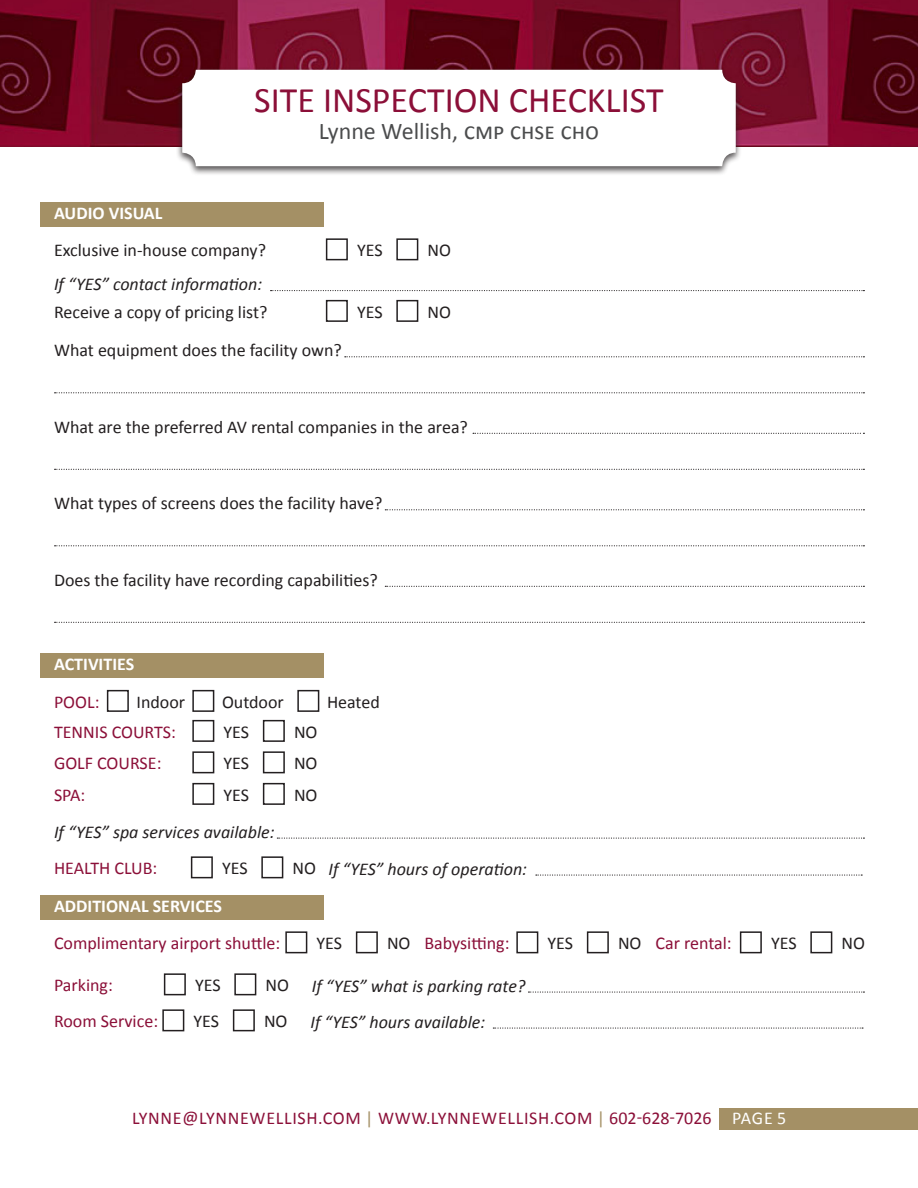
<style>
.page{position:relative;width:918px;height:1188px;background:#fff}
.page>*{position:absolute;margin:0;border:0;box-sizing:border-box;transform-origin:0 0}
.t1{font:36px "Calibri";color:#8b0f38}
.t2{font:24px "Calibri";color:#4b4c4d}
.Body{font:18px "Calibri";color:#231f20}
.t3{font:italic 18px "Calibri";color:#231f20}
.Body-2{font:18px "Calibri";color:#8b0f38}
.Body-3{font:18px "Calibri";letter-spacing:.04em;color:#8b0f38}
.Form_Header{font:700 18px "Calibri";color:#fff}
.s1{color:#a49065}
.s2{color:#fff}
</style>
<div class="page">
<div style="left:719px;top:1108px;width:199px;height:21px;background:#a49065"></div>
<img style="left:0;top:0;width:918px;height:147px">
<div style="left:176px;top:67px;width:566px;height:108px;background:#231f20;opacity:.75"></div>
<div style="left:182px;top:70px;width:554px;height:96px;background:#fff;border-radius:14px"></div>
<div style="left:40px;top:202px;width:284px;height:24px;background:#a49065"></div>
<div style="left:40px;top:653px;width:284px;height:25px;background:#a49065"></div>
<div style="left:40px;top:895px;width:284px;height:24px;background:#a49065"></div>
<div style="left:396px;top:238px;width:22px;height:22px;border:2px solid #231f20"></div>
<div style="left:326px;top:238px;width:22px;height:22px;border:2px solid #231f20"></div>
<div style="left:263px;top:720px;width:22px;height:22px;border:2px solid #231f20"></div>
<div style="left:192px;top:720px;width:22px;height:22px;border:2px solid #231f20"></div>
<div style="left:356px;top:931px;width:22px;height:22px;border:2px solid #231f20"></div>
<div style="left:285px;top:931px;width:22px;height:22px;border:2px solid #231f20"></div>
<div style="left:234px;top:973px;width:22px;height:22px;border:2px solid #231f20"></div>
<div style="left:233px;top:1009px;width:22px;height:22px;border:2px solid #231f20"></div>
<div style="left:164px;top:973px;width:22px;height:22px;border:2px solid #231f20"></div>
<div style="left:162px;top:1009px;width:22px;height:22px;border:2px solid #231f20"></div>
<div style="left:261px;top:856px;width:22px;height:22px;border:2px solid #231f20"></div>
<div style="left:191px;top:856px;width:22px;height:22px;border:2px solid #231f20"></div>
<div style="left:263px;top:751px;width:22px;height:22px;border:2px solid #231f20"></div>
<div style="left:192px;top:751px;width:22px;height:22px;border:2px solid #231f20"></div>
<div style="left:587px;top:931px;width:22px;height:22px;border:2px solid #231f20"></div>
<div style="left:516px;top:931px;width:22px;height:22px;border:2px solid #231f20"></div>
<div style="left:263px;top:783px;width:22px;height:22px;border:2px solid #231f20"></div>
<div style="left:192px;top:783px;width:22px;height:22px;border:2px solid #231f20"></div>
<div style="left:810px;top:931px;width:22px;height:22px;border:2px solid #231f20"></div>
<div style="left:740px;top:931px;width:22px;height:22px;border:2px solid #231f20"></div>
<div style="left:297px;top:690px;width:22px;height:22px;border:2px solid #231f20"></div>
<div style="left:107px;top:690px;width:22px;height:22px;border:2px solid #231f20"></div>
<div style="left:192px;top:690px;width:22px;height:22px;border:2px solid #231f20"></div>
<div style="left:396px;top:300px;width:22px;height:22px;border:2px solid #231f20"></div>
<div style="left:326px;top:300px;width:22px;height:22px;border:2px solid #231f20"></div>
<svg style="left:271px;top:290px;width:593px;height:1px"></svg>
<svg style="left:277px;top:838px;width:587px;height:1px"></svg>
<svg style="left:345px;top:356px;width:519px;height:1px"></svg>
<svg style="left:55px;top:392px;width:809px;height:1px"></svg>
<svg style="left:473px;top:433px;width:391px;height:1px"></svg>
<svg style="left:55px;top:469px;width:809px;height:1px"></svg>
<svg style="left:385px;top:509px;width:479px;height:1px"></svg>
<svg style="left:55px;top:545px;width:809px;height:1px"></svg>
<svg style="left:385px;top:586px;width:479px;height:1px"></svg>
<svg style="left:55px;top:622px;width:809px;height:1px"></svg>
<svg style="left:536px;top:874px;width:326px;height:2px"></svg>
<svg style="left:528px;top:992px;width:336px;height:1px"></svg>
<svg style="left:493px;top:1028px;width:370px;height:1px"></svg>
<p class="Form_Header" style="left:54px;top:201px;width:110px">AUDIO VISUAL</p>
<h1 class="t1" style="left:254px;top:77px;width:411px">SITE INSPECTION CHECKLIST</h1>
<h2 class="t2" style="left:319px;top:116px;width:282px">Lynne Wellish, cmp chse cho</h2>
<p class="Body" style="left:54px;top:239px;width:214px">Exclusive in-house company?</p>
<p class="Body" style="left:357px;top:239px;width:27px">YES</p>
<p class="Body" style="left:428px;top:239px;width:25px">NO</p>
<p class="t3" style="left:54px;top:272px;width:210px">If “YES” contact information:</p>
<p class="Body" style="left:54px;top:300px;width:215px">Receive a copy of pricing list?</p>
<p class="Body" style="left:357px;top:300px;width:27px">YES</p>
<p class="Body" style="left:428px;top:300px;width:25px">NO</p>
<p class="Body" style="left:54px;top:339px;width:289px">What equipment does the facility own?</p>
<p class="Body" style="left:54px;top:415px;width:415px">What are the preferred AV rental companies in the area?</p>
<p class="Body" style="left:54px;top:492px;width:330px">What types of screens does the facility have?</p>
<p class="Body" style="left:54px;top:568px;width:325px">Does the facility have recording capabilities?</p>
<p class="Form_Header" style="left:54px;top:653px;width:82px">ACTIVITIES</p>
<p class="Body-2" style="left:54px;top:690px;width:47px">POOL:</p>
<p class="Body" style="left:136px;top:690px;width:50px">Indoor</p>
<p class="Body" style="left:222px;top:690px;width:63px">Outdoor</p>
<p class="Body" style="left:327px;top:690px;width:54px">Heated</p>
<p class="Body-2" style="left:54px;top:720px;width:123px">TENNIS COURTS:</p>
<p class="Body" style="left:224px;top:720px;width:27px">YES</p>
<p class="Body" style="left:294px;top:720px;width:25px">NO</p>
<p class="Body-2" style="left:54px;top:752px;width:109px">GOLF COURSE:</p>
<p class="Body" style="left:224px;top:752px;width:27px">YES</p>
<p class="Body" style="left:294px;top:752px;width:25px">NO</p>
<p class="Body-2" style="left:54px;top:783px;width:33px">SPA:</p>
<p class="Body" style="left:224px;top:783px;width:27px">YES</p>
<p class="Body" style="left:294px;top:783px;width:25px">NO</p>
<p class="t3" style="left:54px;top:819px;width:222px">If “YES” spa services available:</p>
<p class="Body-2" style="left:54px;top:857px;width:105px">HEALTH CLUB:</p>
<p class="Body" style="left:222px;top:857px;width:27px">YES</p>
<p class="Body" style="left:292px;top:857px;width:25px">NO</p>
<p class="Form_Header" style="left:54px;top:894px;width:170px">ADDITIONAL SERVICES</p>
<p class="t3" style="left:328px;top:856px;width:200px">If “YES” hours of operation:</p>
<p class="Body-2" style="left:54px;top:932px;width:228px">Complimentary airport shuttle:</p>
<p class="Body" style="left:316px;top:932px;width:27px">YES</p>
<p class="Body" style="left:387px;top:932px;width:25px">NO</p>
<p class="Body-2" style="left:54px;top:974px;width:60px">Parking:</p>
<p class="Body-2" style="left:54px;top:1010px;width:106px">Room Service:</p>
<p class="Body-2" style="left:424px;top:932px;width:87px">Babysitting:</p>
<p class="Body" style="left:548px;top:932px;width:27px">YES</p>
<p class="Body" style="left:618px;top:932px;width:25px">NO</p>
<p class="t3" style="left:312px;top:973px;width:215px">If “YES” what is parking rate?</p>
<p class="t3" style="left:310px;top:1009px;width:176px">If “YES” hours available:</p>
<p class="Body" style="left:195px;top:974px;width:27px">YES</p>
<p class="Body" style="left:194px;top:1010px;width:27px">YES</p>
<p class="Body" style="left:266px;top:974px;width:25px">NO</p>
<p class="Body" style="left:264px;top:1010px;width:25px">NO</p>
<p class="Body-2" style="left:656px;top:932px;width:78px">Car rental:</p>
<p class="Body" style="left:771px;top:932px;width:27px">YES</p>
<p class="Body" style="left:842px;top:932px;width:25px">NO</p>
<p class="Body-3" style="left:132px;top:1107px;width:656px">LYNNE@LYNNEWELLISH.COM <span class="s1">|</span> WWW.LYNNEWELLISH.COM <span class="s1">|</span> 602-628-7026 <span class="s2">PAGE 5</span></p>
</div>
